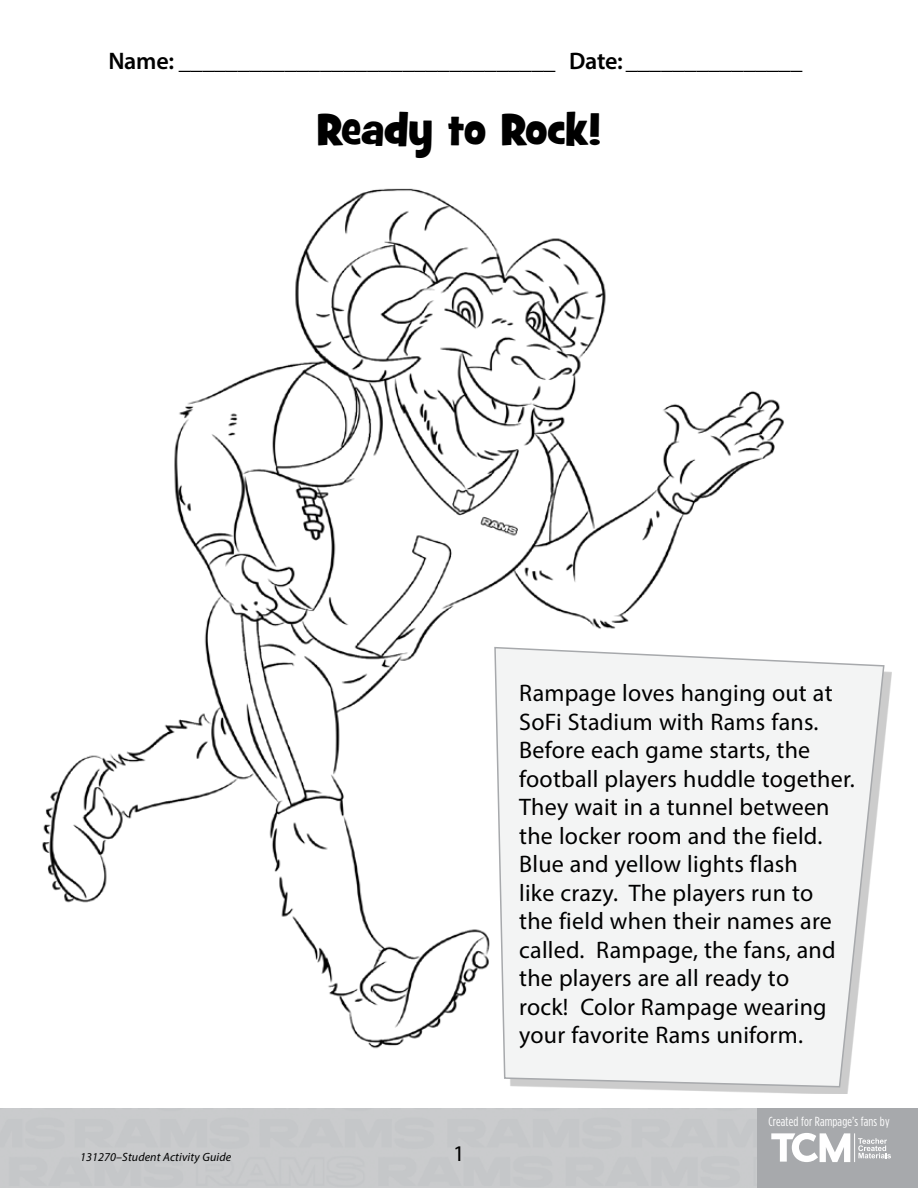
<style>
.page{position:relative;width:918px;height:1188px;background:#fff}
.page>*{position:absolute;margin:0;border:0;box-sizing:border-box;transform-origin:0 0}
.t1{font:43.5px "Grilled Cheese BTN";color:#000}
.t2{font:24px/28.5px "Myriad Pro";letter-spacing:.01em;color:#000}
.t3{font:600 24px "Myriad Pro";letter-spacing:-.01em;color:#000}
.t4{font:22.5px "Myriad Pro";color:#000}
.t5{font:13.2px "Gotham Condensed";letter-spacing:.01em;color:#fff}
.t6{font:italic 12px "Myriad Pro";letter-spacing:.01em;color:#000}
</style>
<div class="page">
<img style="left:42px;top:188px;width:742px;height:861px">
<div style="left:501px;top:654px;width:390px;height:440px;background:#000;opacity:.2"></div>
<svg style="left:493px;top:646px;width:392px;height:442px"></svg>
<div style="left:757px;top:1108px;width:161px;height:80px;background:#a7a9ac"></div>
<svg style="left:771px;top:1133px;width:120px;height:29px"></svg>
<p class="t3" style="left:108px;top:45px;width:696px">Name: ________________________________ Date:_______________</p>
<h1 class="t1" style="left:317px;top:101px;width:285px">Ready to Rock!</h1>
<p class="t2" style="left:519px;top:679px;width:337px">Rampage loves hanging out at<br>SoFi Stadium with Rams fans.<br>Before each game starts, the football players huddle together.<br>They wait in a tunnel between the locker room and the field.<br>Blue and yellow lights flash<br>like crazy. The players run to<br>the field when their names are called. Rampage, the fans, and the players are all ready to<br>rock! Color Rampage wearing your favorite Rams uniform.</p>
<p class="t6" style="left:80px;top:1150px;width:153px">131270–Student Activity Guide</p>
<p class="t4" style="left:453px;top:1140px;width:13px">1</p>
<p class="t5" style="left:768px;top:1114px;width:123px">Created for Rampage’s fans by</p>
</div>
